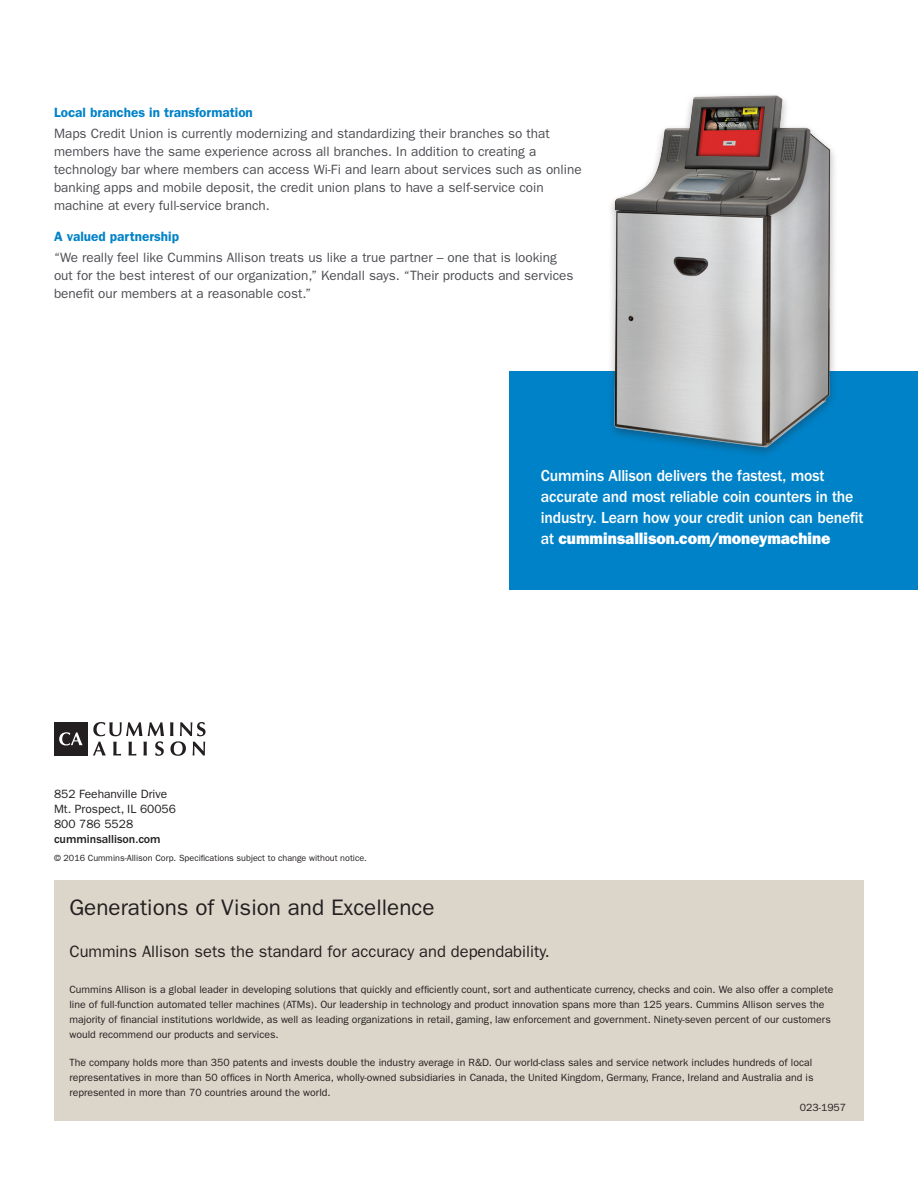
<style>
.page{position:relative;width:918px;height:1188px;background:#fff}
.page>*{position:absolute;margin:0;border:0;box-sizing:border-box;transform-origin:0 0}
.callout_title{font:22.5px "ITC Franklin Gothic Std";color:#231f20}
.callout{font:500 16.5px/21px "ITC Franklin Gothic Std";letter-spacing:-.01em;color:#fff;scale:.95 1}
.callout-2{font:16.5px "ITC Franklin Gothic Std";color:#231f20}
.body{font:13.5px/18px "ITC Franklin Gothic Std";color:#4d4e53}
.S2___Subhead_2{font:600 13.5px "ITC Franklin Gothic Std";color:#0082c8}
.AS1___Address_Signat{font:12px/15px "ITC Franklin Gothic Std";color:#231f20}
.AS1___Address_Signat-2{font:500 12px "ITC Franklin Gothic Std";color:#231f20}
.callout-3{font:10.5px/15px "ITC Franklin Gothic Std";color:#231f20}
.literature_code{font:10.5px "ITC Franklin Gothic Std";color:#231f20}
.AS2___Address_Signat{font:9px "ITC Franklin Gothic Std";color:#231f20}
.s1{font-family:"ITC Franklin Gothic Std Hvy";font-weight:400}
</style>
<div class="page">
<div style="left:54px;top:880px;width:809px;height:241px;background:#dcd6ca"></div>
<svg style="left:93px;top:722px;width:71px;height:34px"></svg>
<svg style="left:170px;top:722px;width:36px;height:34px"></svg>
<div style="left:54px;top:722px;width:33px;height:33px;background:#231f20"></div>
<svg style="left:59px;top:732px;width:24px;height:13px"></svg>
<div style="left:510px;top:372px;width:408px;height:218px;background:#0082c8"></div>
<img style="left:600px;top:95px;width:247px;height:359px">
<p class="S2___Subhead_2" style="left:54px;top:105px;width:200px">Local branches in transformation</p>
<p class="body" style="left:54px;top:124px;width:529px">Maps Credit Union is currently modernizing and standardizing their branches so that members have the same experience across all branches. In addition to creating a technology bar where members can access Wi-Fi and learn about services such as online banking apps and mobile deposit, the credit union plans to have a self-service coin machine at every full-service branch.</p>
<p class="S2___Subhead_2" style="left:54px;top:229px;width:127px">A valued partnership</p>
<p class="body" style="left:54px;top:249px;width:521px">“We really feel like Cummins Allison treats us like a true partner – one that is looking out for the best interest of our organization,” Kendall says. “Their products and services benefit our members at a reasonable cost.”</p>
<p class="AS1___Address_Signat" style="left:54px;top:786px;width:124px">852 Feehanville Drive<br>Mt. Prospect, IL 60056</p>
<p class="AS1___Address_Signat" style="left:54px;top:816px;width:81px">800 786 5528</p>
<p class="AS1___Address_Signat-2" style="left:54px;top:832px;width:108px">cumminsallison.com</p>
<p class="AS2___Address_Signat" style="left:54px;top:853px;width:314px">© 2016 Cummins-Allison Corp. Specifications subject to change without notice.</p>
<p class="callout" style="left:541px;top:465px;width:341px">Cummins Allison delivers the fastest, most accurate and most reliable coin counters in the industry. Learn how your credit union can benefit at <span class="s1">cumminsallison.com/moneymachine</span></p>
<p class="callout_title" style="left:69px;top:894px;width:367px">Generations of Vision and Excellence</p>
<p class="callout-2" style="left:69px;top:942px;width:482px">Cummins Allison sets the standard for accuracy and dependability.</p>
<p class="callout-3" style="left:69px;top:982px;width:766px">Cummins Allison is a global leader in developing solutions that quickly and efficiently count, sort and authenticate currency, checks and coin. We also offer a complete line of full-function automated teller machines (ATMs). Our leadership in technology and product innovation spans more than 125 years. Cummins Allison serves the majority of financial institutions worldwide, as well as leading organizations in retail, gaming, law enforcement and government. Ninety-seven percent of our customers would recommend our products and services.</p>
<p class="callout-3" style="left:69px;top:1055px;width:746px">The company holds more than 350 patents and invests double the industry average in R&amp;D. Our world-class sales and service network includes hundreds of local representatives in more than 50 offices in North America, wholly-owned subsidiaries in Canada, the United Kingdom, Germany, France, Ireland and Australia and is represented in more than 70 countries around the world.</p>
<p class="literature_code" style="left:800px;top:1102px;width:48px">023-1957</p>
</div>
